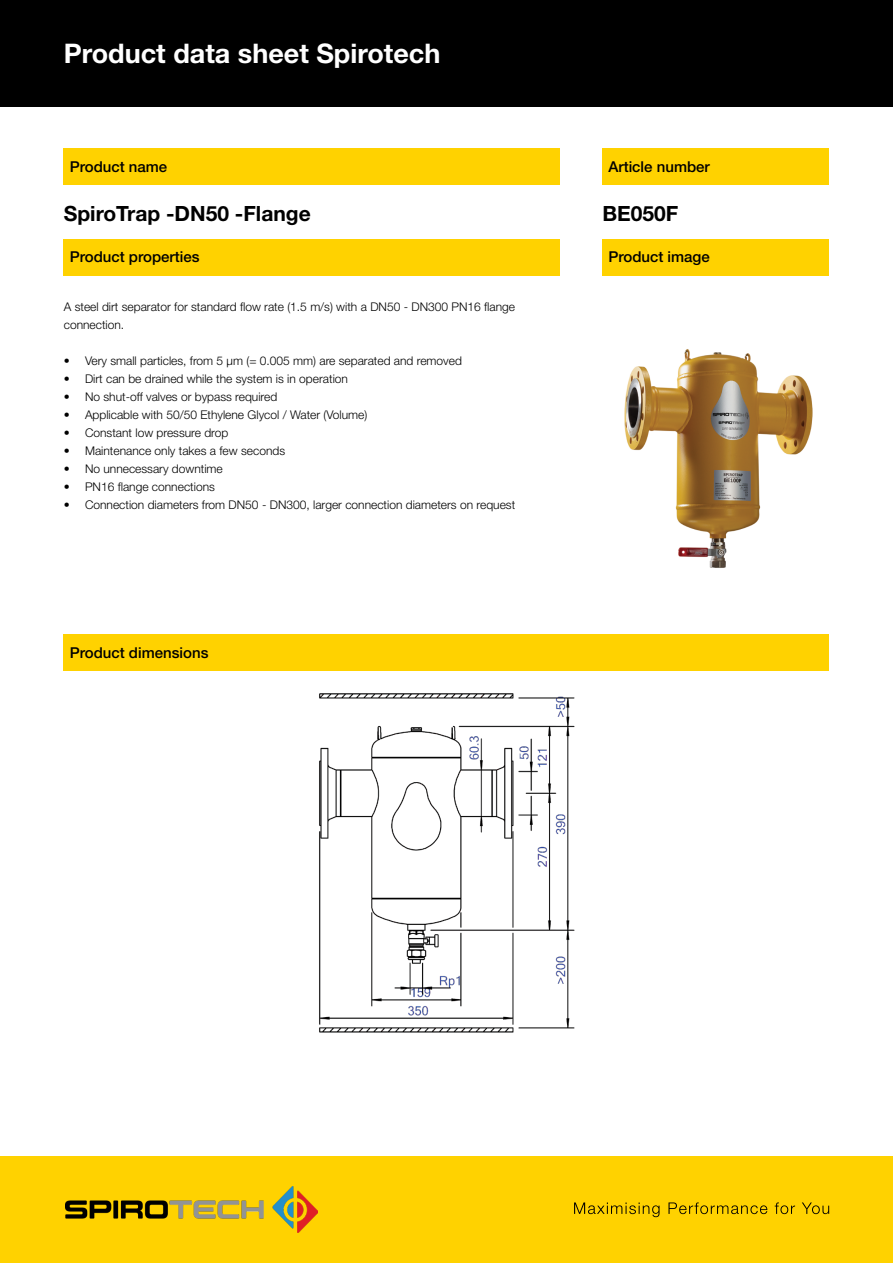
<style>
.page{position:relative;width:893px;height:1263px;background:#fff}
.page>*{position:absolute;margin:0;border:0;box-sizing:border-box;transform-origin:0 0}
.t1{font:700 27px "Helvetica Neue LT Pro";color:#fff}
.t2{font:700 21px "Helvetica Neue LT Pro";color:#000}
.t3{font:500 15px "Helvetica Neue LT Pro";color:#000}
.t4{font:300 12px/18px "Helvetica Neue LT Pro";color:#000}
</style>
<div class="page">
<div style="left:0;top:0;width:893px;height:106px;background:#000"></div>
<div style="left:0;top:1157px;width:893px;height:106px;background:#ffd200"></div>
<svg style="left:574px;top:1202px;width:255px;height:15px"></svg>
<img style="left:65px;top:1187px;width:252px;height:46px">
<img style="left:319px;top:693px;width:256px;height:340px">
<div style="left:64px;top:635px;width:765px;height:36px;background:#ffd200"></div>
<img style="left:624px;top:349px;width:189px;height:219px">
<div style="left:602px;top:239px;width:227px;height:36px;background:#ffd200"></div>
<div style="left:64px;top:239px;width:496px;height:36px;background:#ffd200"></div>
<div style="left:602px;top:149px;width:227px;height:36px;background:#ffd200"></div>
<div style="left:64px;top:149px;width:496px;height:36px;background:#ffd200"></div>
<h1 class="t1" style="left:64px;top:36px;width:378px">Product data sheet Spirotech</h1>
<p class="t3" style="left:70px;top:158px;width:99px">Product name</p>
<h2 class="t2" style="left:64px;top:200px;width:248px">SpiroTrap -DN50 -Flange</h2>
<p class="t3" style="left:70px;top:248px;width:131px">Product properties</p>
<p class="t4" style="left:64px;top:297px;width:453px">A steel dirt separator for standard flow rate (1.5 m/s) with a DN50 - DN300 PN16 flange connection.</p>
<p class="t4" style="left:64px;top:351px;width:400px">• Very small particles, from 5 μm (= 0.005 mm) are separated and removed</p>
<p class="t4" style="left:64px;top:369px;width:286px">• Dirt can be drained while the system is in operation</p>
<p class="t4" style="left:64px;top:387px;width:215px">• No shut-off valves or bypass required</p>
<p class="t4" style="left:64px;top:405px;width:305px">• Applicable with 50/50 Ethylene Glycol / Water (Volume)</p>
<p class="t4" style="left:64px;top:423px;width:166px">• Constant low pressure drop</p>
<p class="t4" style="left:64px;top:441px;width:223px">• Maintenance only takes a few seconds</p>
<p class="t4" style="left:64px;top:459px;width:161px">• No unnecessary downtime</p>
<p class="t4" style="left:64px;top:477px;width:153px">• PN16 flange connections</p>
<p class="t4" style="left:64px;top:495px;width:453px">• Connection diameters from DN50 - DN300, larger connection diameters on request</p>
<p class="t3" style="left:70px;top:644px;width:140px">Product dimensions</p>
<p class="t3" style="left:608px;top:158px;width:103px">Article number</p>
<h2 class="t2" style="left:602px;top:200px;width:77px">BE050F</h2>
<p class="t3" style="left:608px;top:248px;width:103px">Product image</p>
</div>
